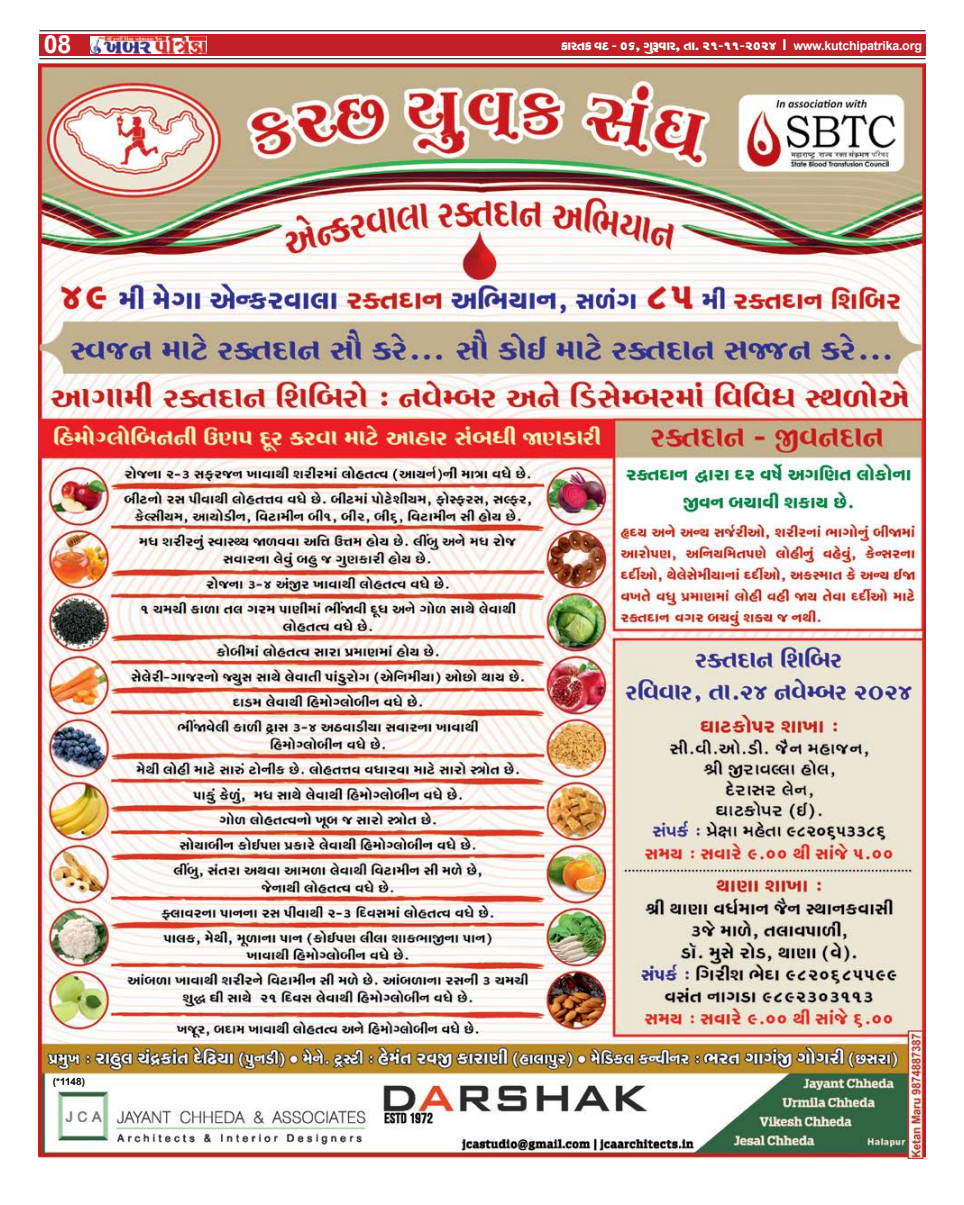
<style>
.page{position:relative;width:964px;height:1205px;background:#fff}
.page>*{position:absolute;margin:0;border:0;box-sizing:border-box;transform-origin:0 0}
.t1{font:700 25px "Arial";color:#fff}
.t2{font:15px "SHREE GUJ7";letter-spacing:-.02em;color:#fff}
.t3{font:700 10px "Arial";color:#000}
.s1{font-family:"Arial";font-weight:700}
.s2{font-family:"Arial";font-weight:700;font-size:12.5px}
</style>
<div class="page">
<div style="left:39px;top:34px;width:887px;height:21px;background:#c22025"></div>
<hr style="left:39px;top:58px;width:886px;height:1px;background:#000">
<hr style="left:39px;top:30px;width:886px;height:1px;background:#000">
<img style="left:90px;top:36px;width:116px;height:17px">
<img style="left:39px;top:64px;width:886px;height:1095px">
<h1 class="t1" style="left:44px;top:27px;width:29px">08</h1>
<p class="t2" style="left:561px;top:38px;width:362px">L$pfsL$ hv$ - 06, Nyê$hpf, sp. 21-11-2024 <span class="s1">I</span> <span class="s2">www.kutchipatrika.org</span></p>
<p class="t3" style="left:53px;top:1074px;width:34px">(*1148)</p>
</div>
